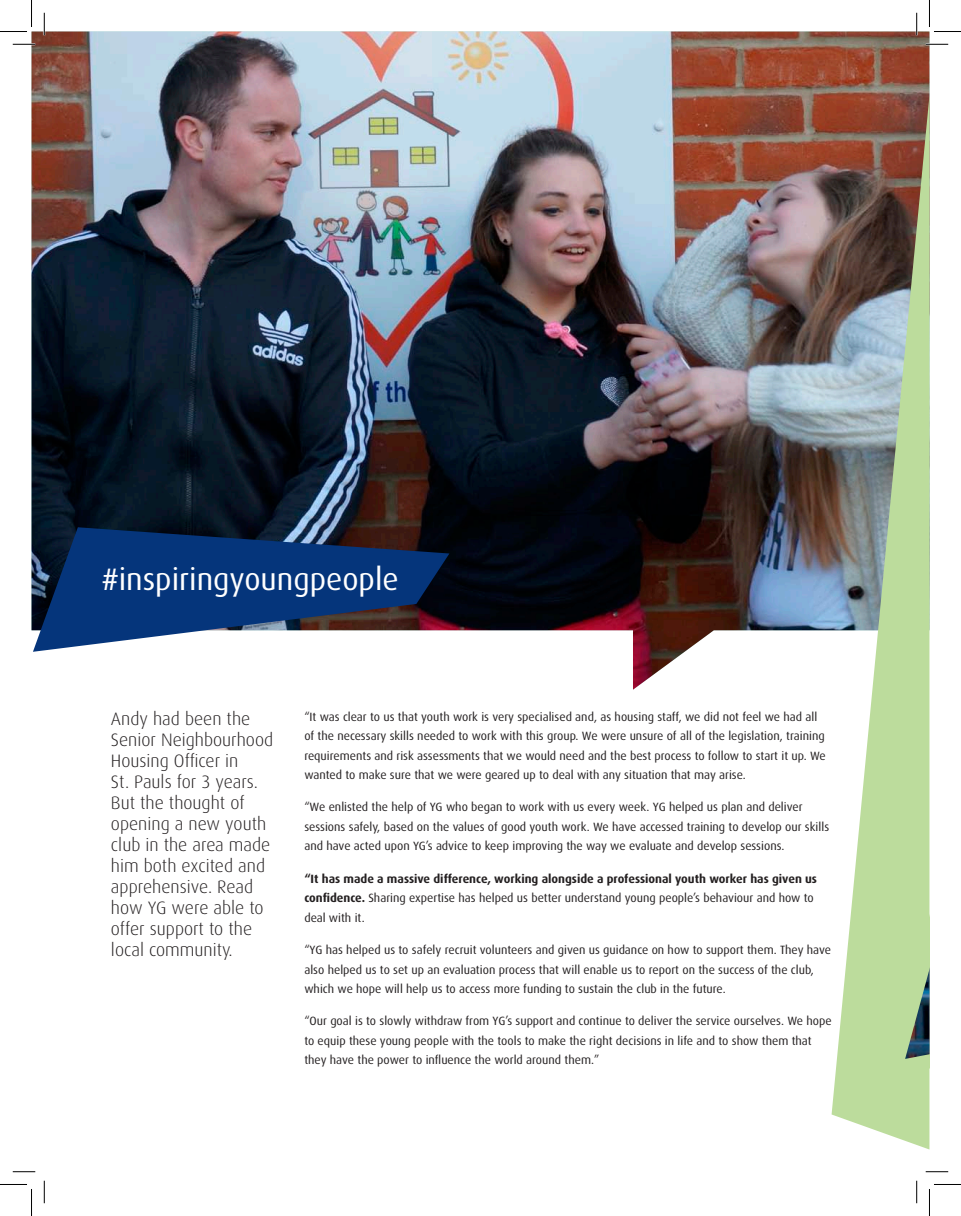
<style>
.page{position:relative;width:961px;height:1216px;background:#fff}
.page>*{position:absolute;margin:0;border:0;box-sizing:border-box;transform-origin:0 0}
.t1{font:31.05px "Dax";color:#fff}
.t2{font:300 18px/21px "Dax";color:#231f20}
.t3{font:12px/19.5px "Dax";color:#231f20}
.t4{font:700 12px/19.5px "Dax";color:#231f20}
.s1{font-weight:500}
.s2{font-weight:400}
</style>
<div class="page">
<img style="left:32px;top:32px;width:897px;height:657px">
<img style="left:831px;top:95px;width:98px;height:1054px">
<div style="left:875px;top:663px;width:54px;height:422px;background:#bcdc9c"></div>
<svg style="left:33px;top:527px;width:416px;height:124px;background:#2e4b79"></svg>
<hr style="left:13px;top:43px;width:22px;height:2px;background:#fff">
<hr style="left:925px;top:43px;width:22px;height:2px;background:#fff">
<hr style="left:43px;top:13px;width:2px;height:22px;background:#fff">
<hr style="left:915px;top:13px;width:2px;height:22px;background:#fff">
<svg style="left:13px;top:44px;width:22px;height:1px"></svg>
<svg style="left:925px;top:44px;width:22px;height:1px"></svg>
<svg style="left:13px;top:1171px;width:22px;height:1px"></svg>
<svg style="left:925px;top:1171px;width:22px;height:1px"></svg>
<svg style="left:44px;top:13px;width:1px;height:22px"></svg>
<svg style="left:44px;top:1180px;width:1px;height:23px"></svg>
<svg style="left:916px;top:13px;width:1px;height:22px"></svg>
<svg style="left:916px;top:1180px;width:1px;height:23px"></svg>
<svg style="left:0;top:0;width:32px;height:32px"></svg>
<svg style="left:0;top:1184px;width:32px;height:31px"></svg>
<svg style="left:928px;top:0;width:32px;height:32px"></svg>
<svg style="left:929px;top:1184px;width:31px;height:31px"></svg>
<h1 class="t1" style="left:102px;top:561px;width:298px"><span class="s1">#</span>inspiringyoungpeople</h1>
<h2 class="t2" style="left:111px;top:708px;width:164px">Andy had been the<br>Senior Neighbourhood<br>Housing Officer in<br>St. Pauls for 3 years.<br>But the thought of opening a new youth club in the area made him both excited and apprehensive. Read how YG were able to offer support to the local community.</h2>
<p class="t3" style="left:304px;top:706px;width:523px">“It was clear to us that youth work is very specialised and, as housing staff, we did not feel we had all of the necessary skills needed to work with this group. We were unsure of all of the legislation, training requirements and risk assessments that we would need and the best process to follow to start it up. We wanted to make sure that we were geared up to deal with any situation that may arise.</p>
<p class="t3" style="left:304px;top:797px;width:526px">“We enlisted the help of YG who began to work with us every week. YG helped us plan and deliver sessions safely, based on the values of good youth work. We have accessed training to develop our skills and have acted upon YG’s advice to keep improving the way we evaluate and develop sessions.</p>
<p class="t4" style="left:304px;top:868px;width:514px">“It has made a massive difference, working alongside a professional youth worker has given us confidence. <span class="s2">Sharing expertise has helped us better understand young people’s behaviour and how to deal with it.</span></p>
<p class="t3" style="left:304px;top:940px;width:528px">“YG has helped us to safely recruit volunteers and given us guidance on how to support them. They have also helped us to set up an evaluation process that will enable us to report on the success of the club, which we hope will help us to access more funding to sustain the club in the future.</p>
<p class="t3" style="left:304px;top:1011px;width:528px">“Our goal is to slowly withdraw from YG’s support and continue to deliver the service ourselves. We hope to equip these young people with the tools to make the right decisions in life and to show them that they have the power to influence the world around them.”</p>
</div>
